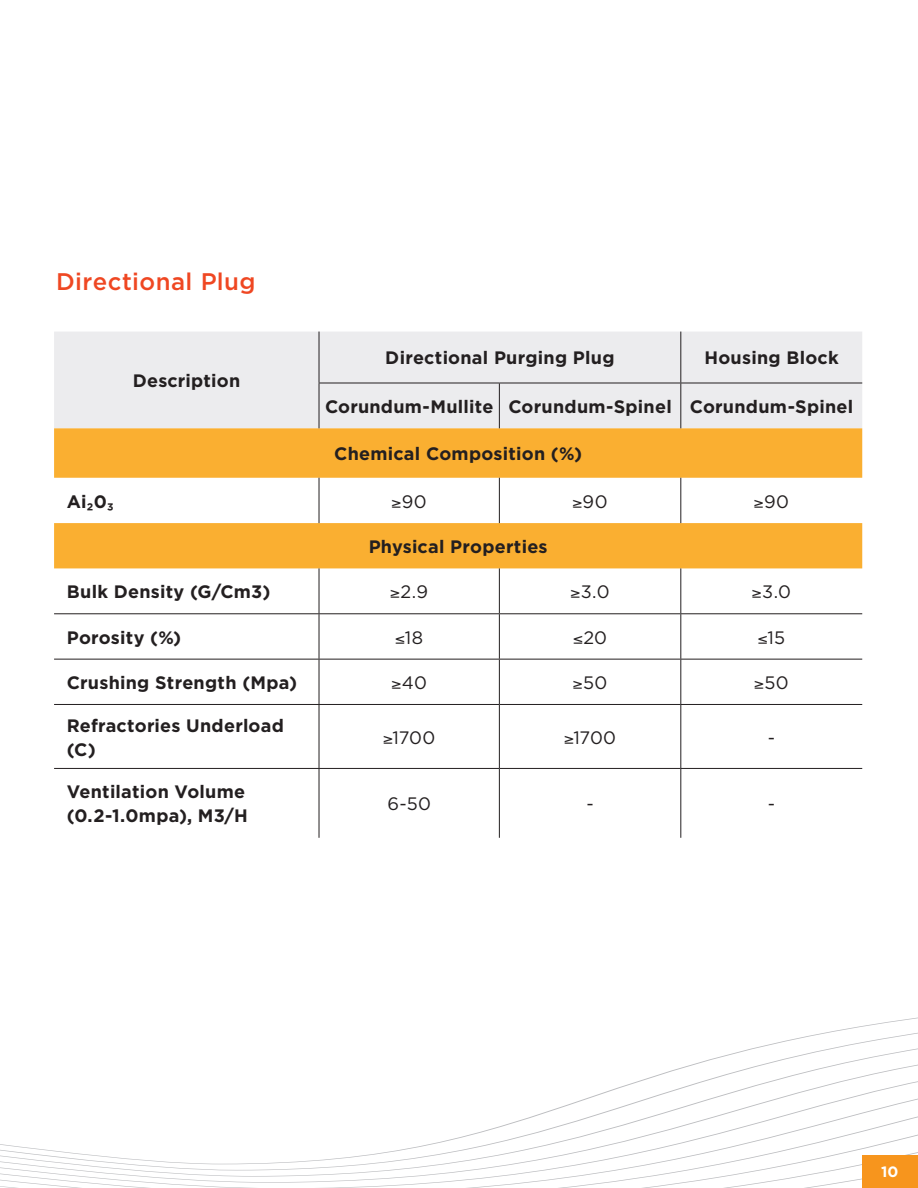
<style>
.page{position:relative;width:918px;height:1188px;background:#fff}
.page>*{position:absolute;margin:0;border:0;box-sizing:border-box;transform-origin:0 0}
.Subheadlines{font:500 24px "Gotham";letter-spacing:.02em;color:#ef4722}
.Tables_-_left_column_titles{font:700 18px/24px "Gotham";letter-spacing:.015em;color:#231f20}
.body_copy{font:18px "Gotham";letter-spacing:.015em;color:#231f20}
.t1{font:700 15px "Gotham";color:#fff}
</style>
<div class="page">
<div style="left:54px;top:332px;width:808px;height:96px;background:#ececee"></div>
<svg style="left:54px;top:428px;width:808px;height:140px;fill:#faaf31"></svg>
<hr style="left:319px;top:332px;width:1px;height:51px;background:#231f20">
<hr style="left:680px;top:332px;width:1px;height:51px;background:#231f20">
<hr style="left:319px;top:383px;width:180px;height:1px;background:#231f20">
<hr style="left:319px;top:383px;width:1px;height:45px;background:#231f20">
<hr style="left:499px;top:383px;width:182px;height:1px;background:#231f20">
<hr style="left:499px;top:383px;width:1px;height:45px;background:#231f20">
<hr style="left:681px;top:383px;width:181px;height:1px;background:#231f20">
<hr style="left:680px;top:383px;width:1px;height:45px;background:#231f20">
<hr style="left:319px;top:478px;width:1px;height:45px;background:#231f20">
<hr style="left:499px;top:478px;width:1px;height:45px;background:#231f20">
<hr style="left:680px;top:478px;width:1px;height:45px;background:#231f20">
<hr style="left:319px;top:568px;width:1px;height:45px;background:#231f20">
<hr style="left:499px;top:568px;width:1px;height:45px;background:#231f20">
<hr style="left:680px;top:568px;width:1px;height:45px;background:#231f20">
<hr style="left:54px;top:613px;width:265px;height:1px;background:#231f20">
<hr style="left:319px;top:613px;width:180px;height:1px;background:#231f20">
<hr style="left:319px;top:614px;width:1px;height:45px;background:#231f20">
<hr style="left:499px;top:613px;width:182px;height:1px;background:#231f20">
<hr style="left:499px;top:614px;width:1px;height:45px;background:#231f20">
<hr style="left:681px;top:613px;width:181px;height:1px;background:#231f20">
<hr style="left:680px;top:614px;width:1px;height:45px;background:#231f20">
<hr style="left:54px;top:659px;width:265px;height:1px;background:#231f20">
<hr style="left:319px;top:659px;width:180px;height:1px;background:#231f20">
<hr style="left:319px;top:660px;width:1px;height:44px;background:#231f20">
<hr style="left:499px;top:659px;width:182px;height:1px;background:#231f20">
<hr style="left:499px;top:660px;width:1px;height:44px;background:#231f20">
<hr style="left:681px;top:659px;width:181px;height:1px;background:#231f20">
<hr style="left:680px;top:660px;width:1px;height:44px;background:#231f20">
<hr style="left:54px;top:704px;width:265px;height:1px;background:#231f20">
<hr style="left:319px;top:704px;width:180px;height:1px;background:#231f20">
<hr style="left:319px;top:705px;width:1px;height:63px;background:#231f20">
<hr style="left:499px;top:704px;width:182px;height:1px;background:#231f20">
<hr style="left:499px;top:705px;width:1px;height:63px;background:#231f20">
<hr style="left:681px;top:704px;width:181px;height:1px;background:#231f20">
<hr style="left:680px;top:705px;width:1px;height:63px;background:#231f20">
<hr style="left:54px;top:768px;width:265px;height:1px;background:#231f20">
<hr style="left:319px;top:768px;width:180px;height:1px;background:#231f20">
<hr style="left:319px;top:769px;width:1px;height:69px;background:#231f20">
<hr style="left:499px;top:768px;width:182px;height:1px;background:#231f20">
<hr style="left:499px;top:769px;width:1px;height:69px;background:#231f20">
<hr style="left:681px;top:768px;width:181px;height:1px;background:#231f20">
<hr style="left:680px;top:769px;width:1px;height:69px;background:#231f20">
<svg style="left:0;top:1017px;width:918px;height:171px"></svg>
<div style="left:862px;top:1155px;width:56px;height:33px;background:#f7951d"></div>
<p class="Subheadlines" style="left:56px;top:267px;width:201px">Directional Plug</p>
<p class="Tables_-_left_column_titles" style="left:133px;top:369px;width:109px">Description</p>
<p class="Tables_-_left_column_titles" style="left:385px;top:346px;width:231px">Directional Purging Plug</p>
<p class="Tables_-_left_column_titles" style="left:704px;top:346px;width:136px">Housing Block</p>
<p class="Tables_-_left_column_titles" style="left:325px;top:394px;width:170px">Corundum-Mullite</p>
<p class="Tables_-_left_column_titles" style="left:508px;top:394px;width:165px">Corundum-Spinel</p>
<p class="Tables_-_left_column_titles" style="left:690px;top:394px;width:165px">Corundum-Spinel</p>
<p class="Tables_-_left_column_titles" style="left:334px;top:442px;width:249px">Chemical Composition (%)</p>
<p class="Tables_-_left_column_titles" style="left:67px;top:489px;width:49px">Ai₂0₃</p>
<p class="body_copy" style="left:392px;top:490px;width:37px">≥90</p>
<p class="body_copy" style="left:573px;top:490px;width:37px">≥90</p>
<p class="body_copy" style="left:754px;top:490px;width:37px">≥90</p>
<p class="Tables_-_left_column_titles" style="left:369px;top:534px;width:180px">Physical Properties</p>
<p class="Tables_-_left_column_titles" style="left:67px;top:580px;width:205px">Bulk Density (G/Cm3)</p>
<p class="body_copy" style="left:390px;top:580px;width:40px">≥2.9</p>
<p class="body_copy" style="left:570px;top:580px;width:41px">≥3.0</p>
<p class="body_copy" style="left:752px;top:580px;width:41px">≥3.0</p>
<p class="Tables_-_left_column_titles" style="left:67px;top:625px;width:116px">Porosity (%)</p>
<p class="body_copy" style="left:395px;top:626px;width:29px">≤18</p>
<p class="body_copy" style="left:573px;top:626px;width:36px">≤20</p>
<p class="body_copy" style="left:758px;top:626px;width:29px">≤15</p>
<p class="Tables_-_left_column_titles" style="left:67px;top:671px;width:232px">Crushing Strength (Mpa)</p>
<p class="body_copy" style="left:391px;top:671px;width:37px">≥40</p>
<p class="body_copy" style="left:573px;top:671px;width:36px">≥50</p>
<p class="body_copy" style="left:754px;top:671px;width:36px">≥50</p>
<p class="Tables_-_left_column_titles" style="left:67px;top:713px;width:219px">Refractories Underload (C)</p>
<p class="body_copy" style="left:383px;top:726px;width:54px">≥1700</p>
<p class="body_copy" style="left:564px;top:726px;width:54px">≥1700</p>
<p class="body_copy" style="left:768px;top:726px;width:9px">-</p>
<p class="Tables_-_left_column_titles" style="left:67px;top:780px;width:180px">Ventilation Volume</p>
<p class="Tables_-_left_column_titles" style="left:67px;top:804px;width:183px">(0.2-1.0mpa), M3/H</p>
<p class="body_copy" style="left:387px;top:792px;width:45px">6-50</p>
<p class="body_copy" style="left:586px;top:792px;width:9px">-</p>
<p class="body_copy" style="left:768px;top:792px;width:9px">-</p>
<p class="t1" style="left:881px;top:1162px;width:19px">10</p>
</div>
